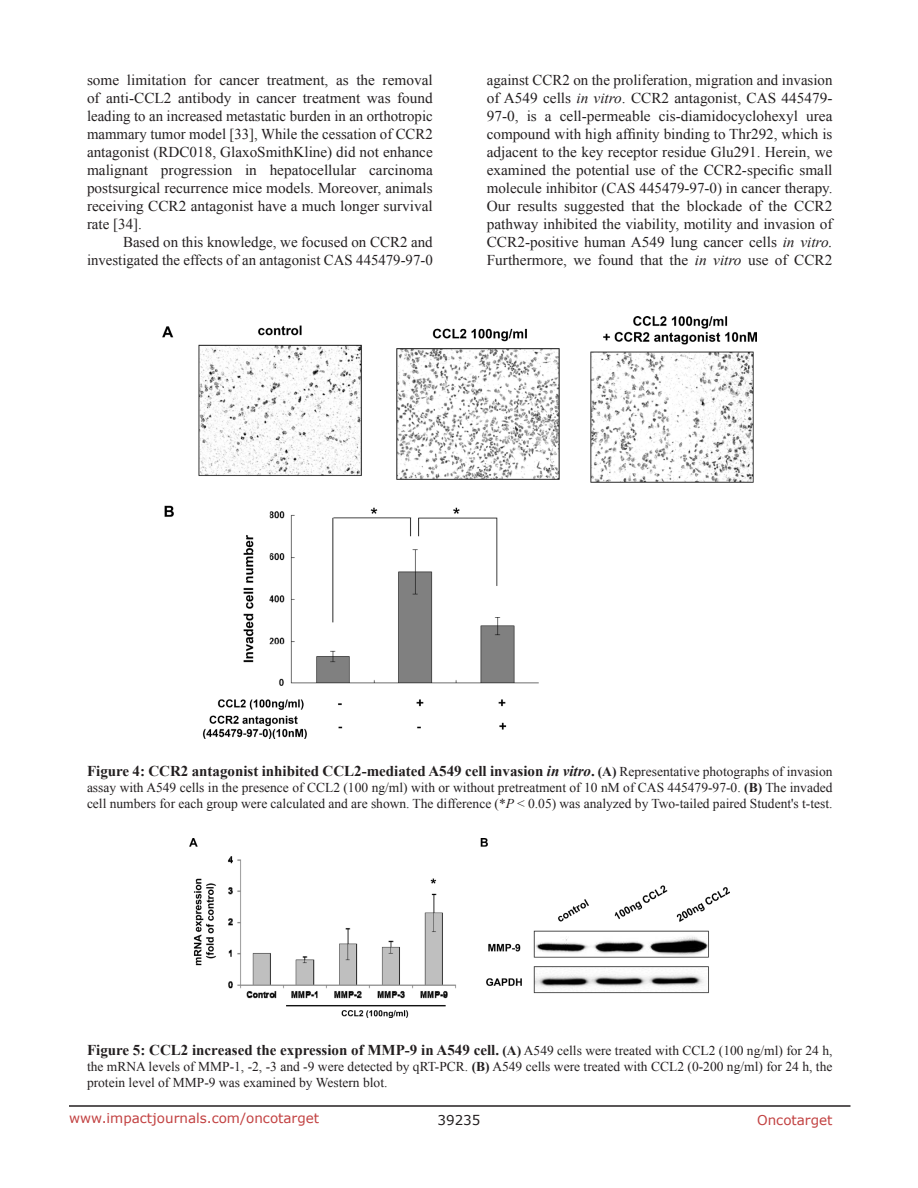
<style>
.page{position:relative;width:918px;height:1188px;background:#fff}
.page>*{position:absolute;margin:0;border:0;box-sizing:border-box;transform-origin:0 0}
.BodyText{font:15px/18px "Times New Roman";color:#231f20;text-align:justify}
.figuretext{font:700 15px "Times New Roman";color:#231f20}
.figuretext-2{font:13.5px/16.2px "Times New Roman";color:#231f20}
.t1{font:13.5px "Verdana";color:#c24141}
.t2{font:13.5px "Verdana";color:#231f20}
.s1{font-style:italic}
.s2{font-size:13.5px}
.s3{font-weight:400;font-size:13.5px}
.s4{font-weight:700}
</style>
<div class="page">
<hr style="left:69px;top:1105px;width:781px;height:2px;background:#231f20">
<img style="left:163px;top:316px;width:594px;height:422px">
<img style="left:190px;top:838px;width:540px;height:179px">
<p class="BodyText" style="left:87px;top:71px;width:347px">some limitation for cancer treatment, as the removal of anti-CCL2 antibody in cancer treatment was found leading to an increased metastatic burden in an orthotropic mammary tumor model [33], While the cessation of CCR2 antagonist (RDC018, GlaxoSmithKline) did not enhance malignant progression in hepatocellular carcinoma postsurgical recurrence mice models. Moreover, animals receiving CCR2 antagonist have a much longer survival rate [34].</p>
<p class="BodyText" style="left:87px;top:233px;width:347px;text-align:right">Based on this knowledge, we focused on CCR2 and investigated the effects of an antagonist CAS 445479-97-0</p>
<p class="BodyText" style="left:487px;top:71px;width:347px">against CCR2 on the proliferation, migration and invasion of A549 cells <span class="s1">in vitro</span>. CCR2 antagonist, CAS 445479- 97-0, is a cell-permeable cis-diamidocyclohexyl urea compound with high affinity binding to Thr292, which is adjacent to the key receptor residue Glu291. Herein, we examined the potential use of the CCR2-specific small molecule inhibitor (CAS 445479-97-0) in cancer therapy.<br>Our results suggested that the blockade of the CCR2 pathway inhibited the viability, motility and invasion of CCR2-positive human A549 lung cancer cells <span class="s1">in vitro.<br></span>Furthermore, we found that the <span class="s1">in vitro</span> use of CCR2</p>
<p class="figuretext" style="left:87px;top:760px;width:747px">Figure 4: CCR2 antagonist inhibited CCL2-mediated A549 cell invasion <span class="s1">in vitro</span>. <span class="s2">(A)</span> <span class="s3">Representative photographs of invasion</span></p>
<p class="figuretext-2" style="left:87px;top:779px;width:747px">assay with A549 cells in the presence of CCL2 (100 ng/ml) with or without pretreatment of 10 nM of CAS 445479-97-0. <span class="s4">(B)</span> The invaded cell numbers for each group were calculated and are shown. The difference (*<span class="s1">P</span> &lt; 0.05) was analyzed by Two-tailed paired Student's t-test.</p>
<p class="figuretext" style="left:87px;top:1039px;width:747px">Figure 5: CCL2 increased the expression of MMP-9 in A549 cell. <span class="s2">(A)</span> <span class="s3">A549 cells were treated with CCL2 (100 ng/ml) for 24 h,</span></p>
<p class="figuretext-2" style="left:87px;top:1058px;width:747px">the mRNA levels of MMP-1, -2, -3 and -9 were detected by qRT-PCR. <span class="s4">(B)</span> A549 cells were treated with CCL2 (0-200 ng/ml) for 24 h, the protein level of MMP-9 was examined by Western blot.</p>
<p class="t1" style="left:69px;top:1109px;width:252px">www.impactjournals.com/oncotarget</p>
<p class="t2" style="left:438px;top:1111px;width:44px">39235</p>
<p class="t1" style="left:757px;top:1111px;width:77px">Oncotarget</p>
</div>
